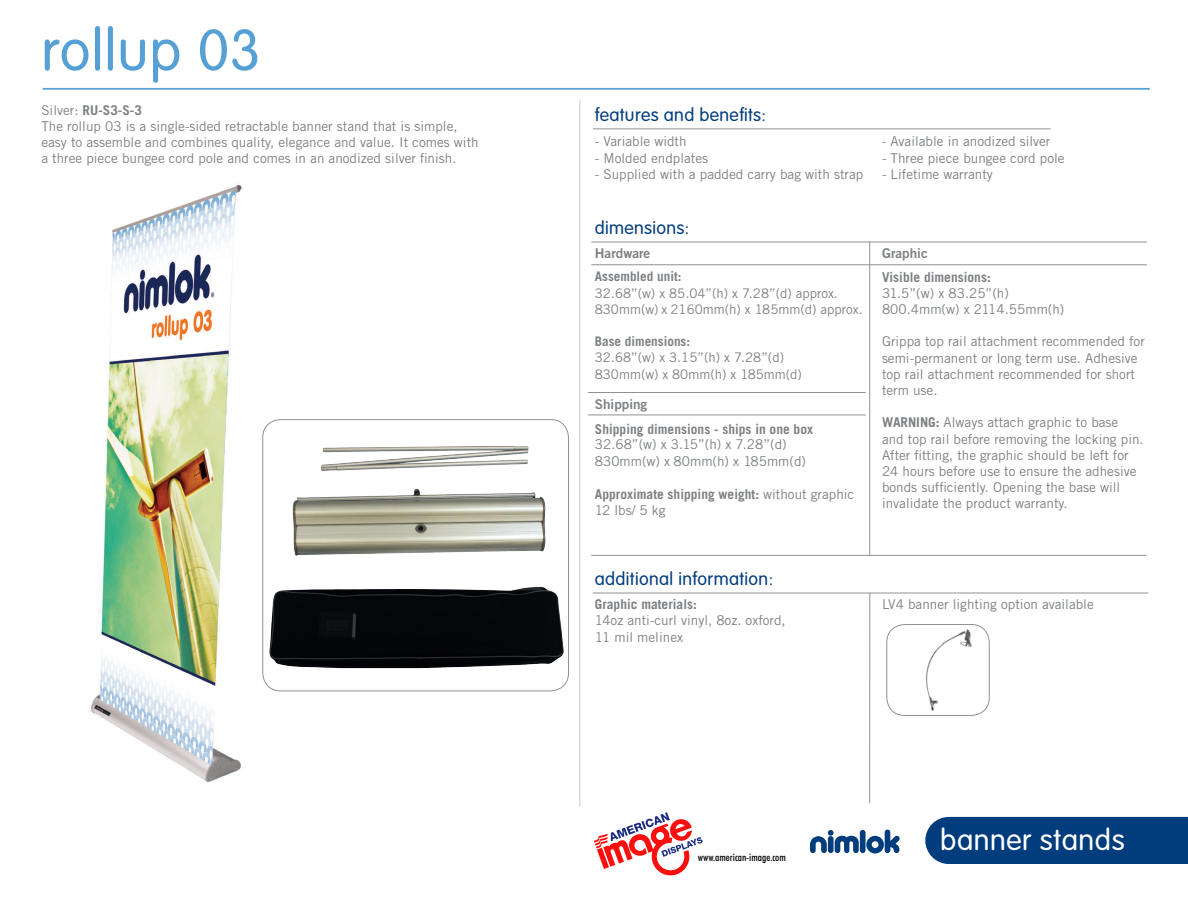
<style>
.page{position:relative;width:1188px;height:918px;background:#fff}
.page>*{position:absolute;margin:0;border:0;box-sizing:border-box;transform-origin:0 0}
.t1{font:300 57.45px "VAG Rounded";letter-spacing:.02em;color:#56a0d5}
.t2{font:300 29.25px "VAG Rounded";letter-spacing:.02em;color:#fff}
.t3{font:300 18px "VAG Rounded";letter-spacing:.02em;color:#013d7d}
.t4{font:13.5px/16.2px "Trade Gothic LT Std";color:#7e8083}
.t5{font:700 13.5px/16.2px "Trade Gothic LT Std";color:#7e8083}
.t6{font:13.5px "Trade Gothic LT Std Bd 2";color:#7e8083}
.t7{font:13.2px/16.2px "Trade Gothic LT Std";color:#7e8083}
.t8{font:700 13.2px "Trade Gothic LT Std";color:#7e8083}
.t9{font:500 condensed 10.8px "Futura BT";color:#000}
.s1{font-weight:700}
.s2{font-weight:400}
</style>
<div class="page">
<div style="left:925px;top:816px;width:263px;height:48px;background:#013d7d"></div>
<svg style="left:810px;top:830px;width:49px;height:23px"></svg>
<svg style="left:866px;top:830px;width:34px;height:24px"></svg>
<div style="left:860px;top:830px;width:6px;height:23px;background:#013d7d;border-radius:3px"></div>
<hr style="left:43px;top:88px;width:1107px;height:2px;background:#56a0d5">
<hr style="left:591px;top:555px;width:556px;height:1px;background:#8f9194">
<hr style="left:591px;top:242px;width:556px;height:1px;background:#8f9194">
<hr style="left:591px;top:265px;width:556px;height:1px;background:#8f9194">
<hr style="left:869px;top:242px;width:1px;height:313px;background:#8f9194">
<hr style="left:593px;top:593px;width:555px;height:1px;background:#8f9194">
<hr style="left:869px;top:593px;width:1px;height:210px;background:#8f9194">
<hr style="left:593px;top:129px;width:458px;height:1px;background:#8f9194">
<hr style="left:580px;top:100px;width:1px;height:706px;background:#c7c8ca">
<hr style="left:588px;top:392px;width:278px;height:1px;background:#8f9194">
<hr style="left:588px;top:415px;width:278px;height:1px;background:#8f9194">
<img style="left:91px;top:185px;width:151px;height:597px">
<img style="left:263px;top:420px;width:306px;height:271px">
<div style="left:263px;top:419px;width:306px;height:272px;border:1px solid #8f9194;border-radius:18px"></div>
<img style="left:925px;top:625px;width:59px;height:90px">
<div style="left:887px;top:624px;width:102px;height:92px;border:1px solid #8f9194;border-radius:18px"></div>
<svg style="left:594px;top:812px;width:109px;height:64px"></svg>
<h1 class="t1" style="left:41px;top:17px;width:221px">rollup 03</h1>
<p class="t4" style="left:41px;top:102px;width:439px">Silver: <span class="s1">RU-S3-S-3<br></span>The rollup 03 is a single-sided retractable banner stand that is simple, easy to assemble and combines quality, elegance and value. It comes with a three piece bungee cord pole and comes in an anodized silver finish.</p>
<h3 class="t3" style="left:595px;top:105px;width:173px">features and benefits:</h3>
<p class="t4" style="left:595px;top:133px;width:93px">- Variable width</p>
<p class="t4" style="left:595px;top:149px;width:115px">- Molded endplates</p>
<p class="t4" style="left:595px;top:166px;width:270px">- Supplied with a padded carry bag with strap</p>
<p class="t4" style="left:882px;top:133px;width:170px">- Available in anodized silver</p>
<p class="t4" style="left:882px;top:149px;width:184px">- Three piece bungee cord pole</p>
<p class="t4" style="left:882px;top:166px;width:112px">- Lifetime warranty</p>
<h3 class="t3" style="left:595px;top:217px;width:96px">dimensions:</h3>
<p class="t6" style="left:595px;top:245px;width:57px">Hardware</p>
<p class="t6" style="left:882px;top:245px;width:47px">Graphic</p>
<p class="t8" style="left:595px;top:269px;width:88px">Assembled unit:</p>
<p class="t7" style="left:595px;top:285px;width:269px">32.68”(w) x 85.04”(h) x 7.28”(d) approx.<br>830mm(w) x 2160mm(h) x 185mm(d) approx.</p>
<p class="t8" style="left:595px;top:333px;width:97px">Base dimensions:</p>
<p class="t7" style="left:595px;top:349px;width:209px">32.68”(w) x 3.15”(h) x 7.28”(d)<br>830mm(w) x 80mm(h) x 185mm(d)</p>
<p class="t6" style="left:595px;top:395px;width:54px">Shipping</p>
<p class="t5" style="left:595px;top:421px;width:220px">Shipping dimensions - ships in one box</p>
<p class="t4" style="left:595px;top:436px;width:213px">32.68”(w) x 3.15”(h) x 7.28”(d)<br>830mm(w) x 80mm(h) x 185mm(d)</p>
<p class="t5" style="left:595px;top:485px;width:261px">Approximate shipping weight: <span class="s2">without graphic<br>12 lbs/ 5 kg</span></p>
<p class="t5" style="left:882px;top:268px;width:110px">Visible dimensions:</p>
<p class="t4" style="left:882px;top:285px;width:184px">31.5”(w) x 83.25”(h)<br>800.4mm(w) x 2114.55mm(h)</p>
<p class="t4" style="left:882px;top:333px;width:264px">Grippa top rail attachment recommended for semi-permanent or long term use. Adhesive top rail attachment recommended for short term use.</p>
<p class="t4" style="left:882px;top:414px;width:263px"><span class="s1">WARNING:</span> Always attach graphic to base<br>and top rail before removing the locking pin.<br>After fitting, the graphic should be left for 24 hours before use to ensure the adhesive bonds sufficiently. Opening the base will invalidate the product warranty.</p>
<h3 class="t3" style="left:595px;top:568px;width:180px">additional information:</h3>
<p class="t5" style="left:595px;top:596px;width:104px">Graphic materials:</p>
<p class="t4" style="left:595px;top:612px;width:192px">14oz anti-curl vinyl, 8oz. oxford,<br>11 mil melinex</p>
<p class="t4" style="left:882px;top:596px;width:213px">LV4 banner lighting option available</p>
<p class="t9" style="left:698px;top:851px;width:90px">www.american-image.com</p>
<h2 class="t2" style="left:940px;top:823px;width:186px">banner stands</h2>
</div>
